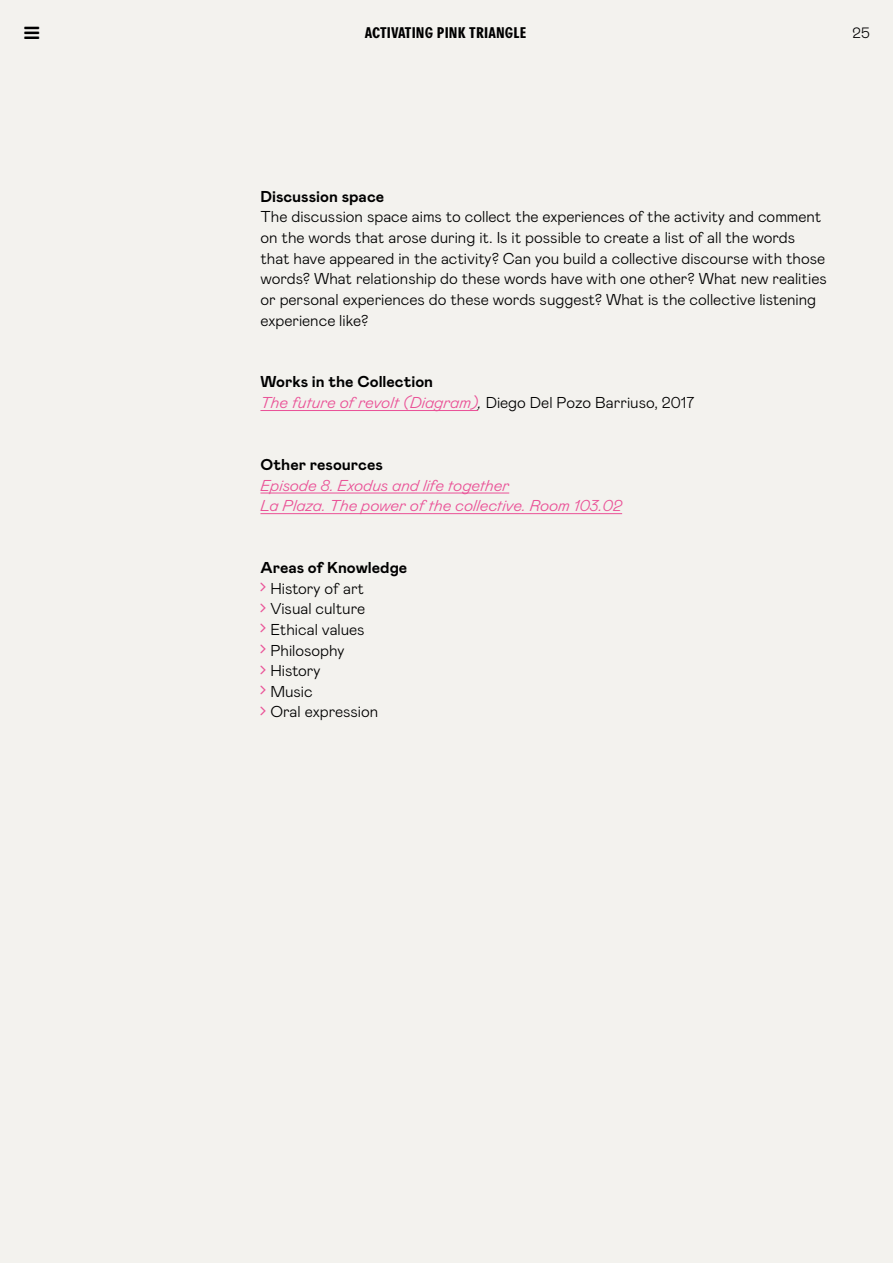
<style>
.page{position:relative;width:893px;height:1263px;background:#f3f2ee}
.page>*{position:absolute;margin:0;border:0;box-sizing:border-box;transform-origin:0 0}
.t1{font:300 15.75px/20.5px "Mabry Pro";color:#000}
.t2{font:italic 300 15.75px/20.7px "Mabry Pro";color:#ea5297}
.t3{font:700 15.75px "Mabry Pro";color:#000}
.t4{font:15px "Agipo Bold Cond";letter-spacing:.01em;color:#000}
.t5{font:300 15px "Mabry Pro";color:#000}
.s1{font-weight:700;font-style:normal;color:#000}
.s2{color:#000}
.s3{font-style:normal;color:#000}
</style>
<div class="page">
<hr style="left:260px;top:410px;width:218px;height:1px;background:#ea5297">
<hr style="left:260px;top:493px;width:249px;height:1px;background:#ea5297">
<hr style="left:260px;top:513px;width:362px;height:1px;background:#ea5297">
<p class="t4" style="left:365px;top:21px;width:163px">ACTIVATING PINK TRIANGLE</p>
<p class="t5" style="left:852px;top:23px;width:19px">25</p>
<p class="t3" style="left:260px;top:185px;width:125px">Discussion space</p>
<p class="t1" style="left:260px;top:206px;width:568px">The discussion space aims to collect the experiences of the activity and comment on the words that arose during it. Is it possible to create a list of all the words that have appeared in the activity? Can you build a collective discourse with those words? What relationship do these words have with one other? What new realities or personal experiences do these words suggest? What is the collective listening experience like?</p>
<p class="t2" style="left:260px;top:371px;width:436px"><span class="s1">Works in the Collection<br></span>The future of revolt (Diagram)<span class="s2">,</span> <span class="s3">Diego Del Pozo Barriuso, 2017</span></p>
<p class="t3" style="left:260px;top:453px;width:124px">Other resources</p>
<p class="t2" style="left:260px;top:474px;width:363px">Episode 8. Exodus and life together<br>La Plaza. The power of the collective. Room 103.02</p>
<p class="t3" style="left:260px;top:556px;width:148px">Areas of Knowledge</p>
<p class="t1" style="left:270px;top:577px;width:109px">History of art<br>Visual culture<br>Ethical values<br>Philosophy<br>History<br>Music<br>Oral expression</p>
</div>
